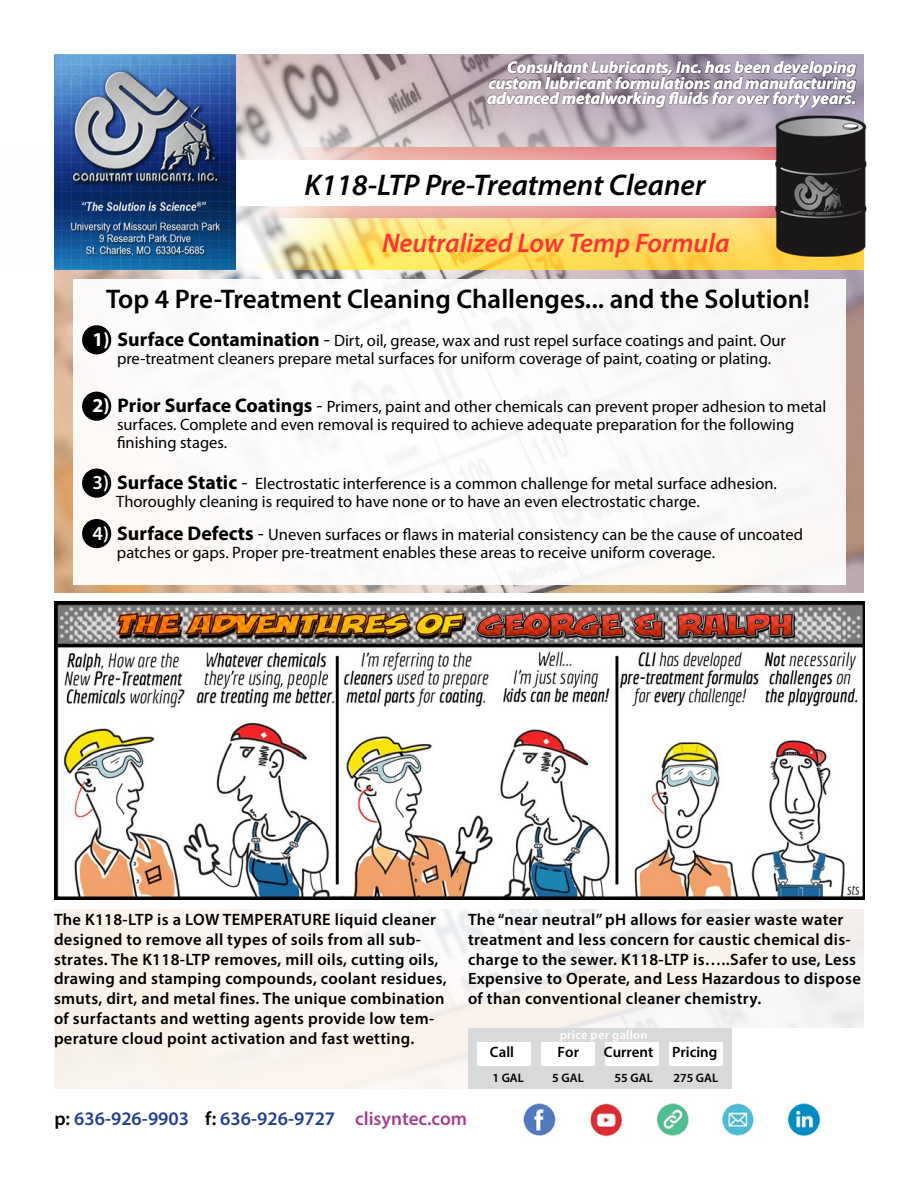
<style>
.page{position:relative;width:918px;height:1188px;background:#fff}
.page>*{position:absolute;margin:0;border:0;box-sizing:border-box;transform-origin:0 0}
.t1{font:italic 600 30px "Myriad Pro";color:#000}
.t2{font:600 27px "Myriad Pro";color:#000}
.t3{font:italic 600 27px "Myriad Pro";color:#f33}
.t4{font:600 19.2px "Myriad Pro";color:#25408f}
.t5{font:italic 700 17.1px/15.3px "Myriad Pro";color:#fff;text-align:justify}
.t6{font:16.5px/18px "Myriad Pro";color:#000}
.t7{font:600 16.5px/19.8px "Myriad Pro";letter-spacing:.02em;color:#000}
.t8{font:600 15px "Myriad Pro";color:#000}
.t9{font:600 12.45px "Myriad Pro";color:#000}
.t10{font:600 12.45px "Myriad Pro";letter-spacing:.02em;color:#fff}
.s1{font-weight:700;font-size:19.8px;color:#fff}
.s2{font-weight:700;font-size:19.8px}
.s3{font-size:19.8px}
.s4{font-weight:600;font-size:19.8px;color:#fff}
.s5{color:#000}
.s6{color:#a5408f}
</style>
<div class="page">
<img style="left:54px;top:54px;width:810px;height:539px">
<div style="left:73px;top:279px;width:773px;height:306px;background:#fff"></div>
<div style="left:0;top:1023px;width:550px;height:165px;background:#fff;opacity:.85"></div>
<div style="left:46px;top:1102px;width:429px;height:36px;background:#fff"></div>
<img style="left:498px;top:1091px;width:323px;height:52px">
<img style="left:54px;top:602px;width:811px;height:298px">
<div style="left:486px;top:61px;width:371px;height:48px;background:#000;opacity:.85"></div>
<div style="left:142px;top:71px;width:725px;height:224px;background:#fff;opacity:.85"></div>
<div style="left:230px;top:160px;width:550px;height:46px;background:#fff"></div>
<div style="left:82px;top:325px;width:29px;height:29px;background:#000;border-radius:50%"></div>
<div style="left:82px;top:392px;width:29px;height:29px;background:#000;border-radius:50%"></div>
<div style="left:82px;top:469px;width:29px;height:29px;background:#000;border-radius:50%"></div>
<div style="left:82px;top:519px;width:29px;height:29px;background:#000;border-radius:50%"></div>
<img style="left:54px;top:54px;width:181px;height:216px">
<img style="left:770px;top:108px;width:97px;height:161px">
<div style="left:468px;top:1029px;width:265px;height:60px;background:#d7d9da"></div>
<div style="left:477px;top:1042px;width:54px;height:24px;background:#fff"></div>
<div style="left:541px;top:1042px;width:54px;height:24px;background:#fff"></div>
<div style="left:605px;top:1042px;width:54px;height:24px;background:#fff"></div>
<div style="left:669px;top:1042px;width:54px;height:24px;background:#fff"></div>
<p class="t5" style="left:487px;top:59px;width:371px;text-indent:20px">Consultant Lubricants, Inc. has been developing custom lubricant formulations and manufacturing advanced metalworking fluids for over forty years.</p>
<h1 class="t1" style="left:304px;top:166px;width:403px">K118-LTP Pre-Treatment Cleaner</h1>
<h2 class="t3" style="left:382px;top:225px;width:349px">Neutralized Low Temp Formula</h2>
<h2 class="t2" style="left:106px;top:281px;width:705px">Top 4 Pre-Treatment Cleaning Challenges... and the Solution!</h2>
<p class="t6" style="left:93px;top:332px;width:695px;text-align:center"><span class="s1">1)</span> <span class="s2">Surface Contamination</span> <span class="s3">-</span> Dirt, oil, grease, wax and rust repel surface coatings and paint. Our pre-treatment cleaners prepare metal surfaces for uniform coverage of paint, coating or plating.</p>
<p class="t6" style="left:117px;top:397px;width:711px;text-indent:-24px"><span class="s1">2)</span> <span class="s2">Prior Surface Coatings</span> <span class="s3">-</span> Primers, paint and other chemicals can prevent proper adhesion to metal surfaces. Complete and even removal is required to achieve adequate preparation for the following finishing stages.</p>
<p class="t6" style="left:116px;top:475px;width:662px;text-indent:-24px"><span class="s4">3)</span> <span class="s2">Surface Static</span> <span class="s3">-</span> Electrostatic interference is a common challenge for metal surface adhesion.<br>Thoroughly cleaning is required to have none or to have an even electrostatic charge.</p>
<p class="t6" style="left:117px;top:525px;width:688px;text-indent:-24px"><span class="s4">4)</span> <span class="s2">Surface Defects</span> <span class="s3">-</span> Uneven surfaces or flaws in material consistency can be the cause of uncoated patches or gaps. Proper pre-treatment enables these areas to receive uniform coverage.</p>
<p class="t7" style="left:54px;top:909px;width:394px">The K118-LTP is a LOW TEMPERATURE liquid cleaner designed to remove all types of soils from all sub&shy;strates. The K118-LTP removes, mill oils, cutting oils, drawing and stamping compounds, coolant residues, smuts, dirt, and metal fines. The unique combination of surfactants and wetting agents provide low tem&shy;perature cloud point activation and fast wetting.</p>
<p class="t7" style="left:468px;top:909px;width:394px">The “near neutral” pH allows for easier waste water treatment and less concern for caustic chemical dis&shy;charge to the sewer. K118-LTP is…..Safer to use, Less Expensive to Operate, and Less Hazardous to dispose of than conventional cleaner chemistry.</p>
<p class="t10" style="left:560px;top:1027px;width:89px">price per gallon</p>
<p class="t8" style="left:490px;top:1042px;width:26px">Call</p>
<p class="t8" style="left:558px;top:1042px;width:23px">For</p>
<p class="t8" style="left:604px;top:1042px;width:115px">Current Pricing</p>
<p class="t4" style="left:54px;top:1106px;width:414px"><span class="s5">p:</span> 636-926-9903 <span class="s5">f:</span> 636-926-9727 <span class="s6">clisyntec.com</span></p>
<p class="t9" style="left:492px;top:1070px;width:33px">1 GAL</p>
<p class="t9" style="left:552px;top:1070px;width:33px">5 GAL</p>
<p class="t9" style="left:615px;top:1070px;width:40px">55 GAL</p>
<p class="t9" style="left:673px;top:1070px;width:46px">275 GAL</p>
</div>
